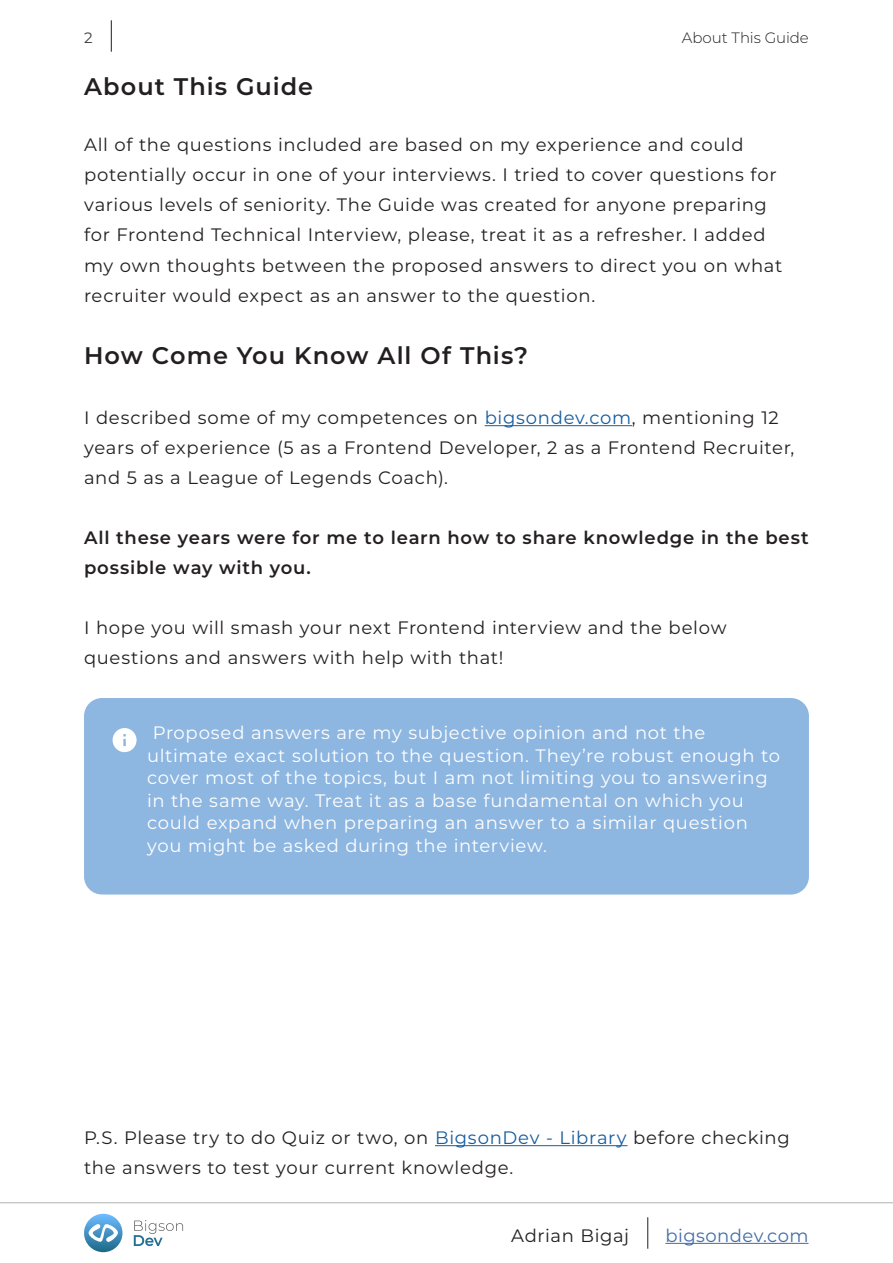
<style>
.page{position:relative;width:893px;height:1263px;background:#fff}
.page>*{position:absolute;margin:0;border:0;box-sizing:border-box;transform-origin:0 0}
.about{font:600 24px "Montserrat";letter-spacing:.04em;color:#231f20}
.bez_dzielenia{font:18px/30px "Montserrat";letter-spacing:.035em;color:#231f20}
.bez_dzielenia-2{font:18px/22.5px "Montserrat";letter-spacing:.035em;color:#fff}
.bez_dzielenia-3{font:600 18px/30px "Montserrat";letter-spacing:.04em;color:#231f20}
.t1{font:18px "Montserrat";letter-spacing:.025em;color:#436da8}
.t2{font:300 15px "Montserrat";letter-spacing:-.005em;color:#231f20}
.t3{font:15px "Montserrat";color:#3e3e3f}
.s1{color:#175d9e}
</style>
<div class="page">
<div style="left:84px;top:1214px;width:38px;height:38px;background:linear-gradient(to bottom,#6ebdff,#216c8b);border-radius:19px"></div>
<svg style="left:89px;top:1224px;width:29px;height:18px"></svg>
<svg style="left:134px;top:1220px;width:49px;height:26px"></svg>
<hr style="left:665px;top:1243px;width:143px;height:1px;background:#436da8">
<hr style="left:0;top:1203px;width:892px;height:1px;background:#aeb3b2">
<hr style="left:647px;top:1217px;width:1px;height:32px;background:#231f20">
<hr style="left:484px;top:425px;width:148px;height:1px;background:#175d9e">
<hr style="left:435px;top:1145px;width:192px;height:1px;background:#175d9e">
<hr style="left:111px;top:20px;width:1px;height:32px;background:#231f20">
<div style="left:84px;top:698px;width:724px;height:197px;background:#8db6e1;border-radius:18px"></div>
<svg style="left:112px;top:728px;width:24px;height:24px"></svg>
<p class="t3" style="left:84px;top:27px;width:10px">2</p>
<p class="about" style="left:84px;top:70px;width:230px">About This Guide</p>
<p class="t2" style="left:681px;top:27px;width:129px">About This Guide</p>
<p class="bez_dzielenia" style="left:84px;top:129px;width:699px">All of the questions included are based on my experience and could potentially occur in one of your interviews. I tried to cover questions for various levels of seniority. The Guide was created for anyone preparing for Frontend Technical Interview, please, treat it as a refresher. I added my own thoughts between the proposed answers to direct you on what recruiter would expect as an answer to the question.</p>
<p class="about" style="left:84px;top:338px;width:445px">How Come You Know All Of This?</p>
<p class="bez_dzielenia" style="left:84px;top:402px;width:711px">I described some of my competences on <span class="s1">bigsondev.com</span>, mentioning 12 years of experience (5 as a Frontend Developer, 2 as a Frontend Recruiter, and 5 as a League of Legends Coach).</p>
<p class="bez_dzielenia-3" style="left:84px;top:522px;width:726px">All these years were for me to learn how to share knowledge in the best possible way with you.</p>
<p class="bez_dzielenia" style="left:84px;top:612px;width:644px">I hope you will smash your next Frontend interview and the below questions and answers with help with that!</p>
<p class="bez_dzielenia-2" style="left:147px;top:721px;width:634px;text-indent:6px">Proposed answers are my subjective opinion and not the ultimate exact solution to the question. They’re robust enough to cover most of the topics, but I am not limiting you to answering in the same way. Treat it as a base fundamental on which you could expand when preparing an answer to a similar question you might be asked during the interview.</p>
<p class="bez_dzielenia" style="left:84px;top:1122px;width:707px">P.S. Please try to do Quiz or two, on <span class="s1">BigsonDev - Library</span> before checking the answers to test your current knowledge.</p>
<p class="bez_dzielenia" style="left:511px;top:1220px;width:120px">Adrian Bigaj</p>
<p class="t1" style="left:665px;top:1223px;width:145px">bigsondev.com</p>
</div>
